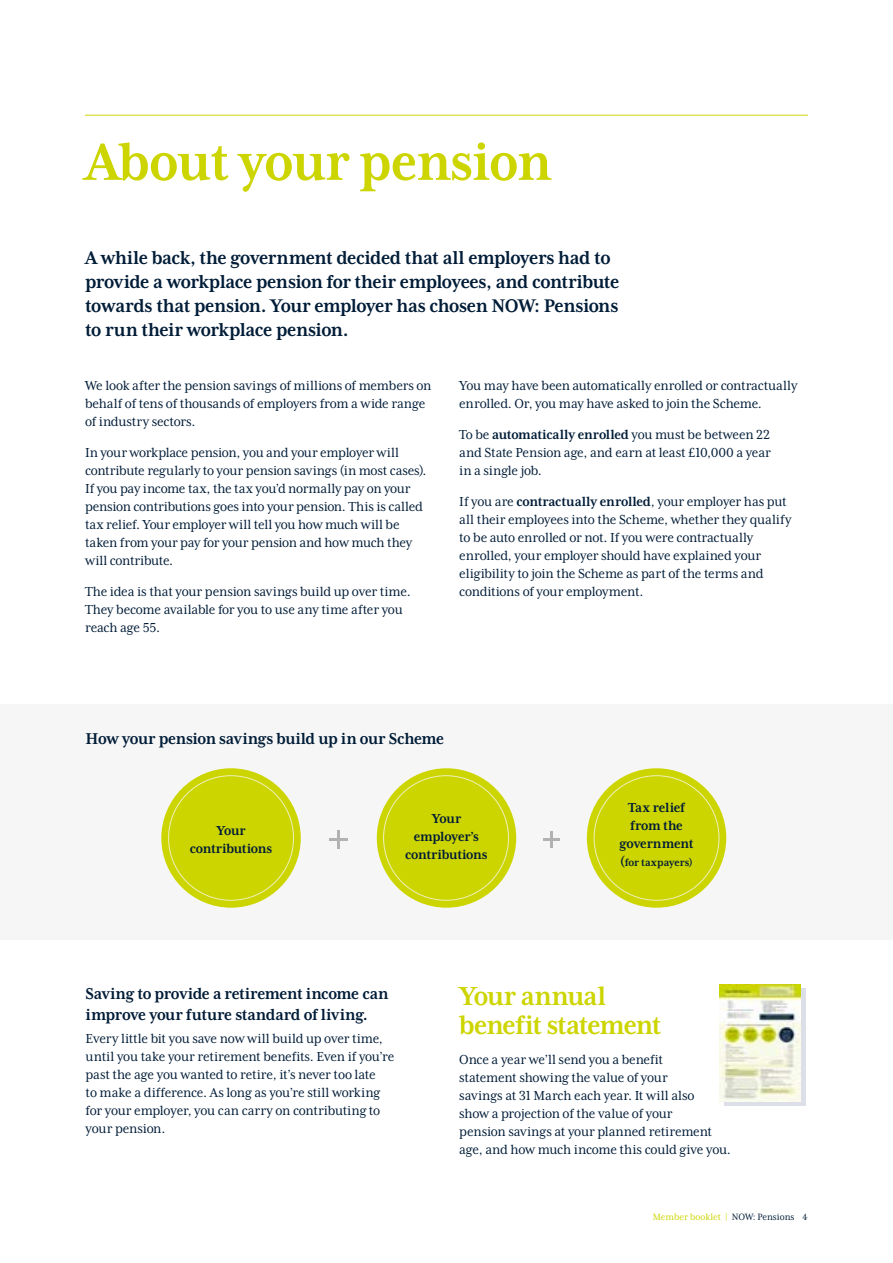
<style>
.page{position:relative;width:893px;height:1263px;background:#fff}
.page>*{position:absolute;margin:0;border:0;box-sizing:border-box;transform-origin:0 0}
.t1{font:700 60px "Mrs Eaves XL Serif Nar OT";letter-spacing:-.02em;color:#cdd500}
.t2{font:700 30px/28.5px "Mrs Eaves XL Serif Nar OT";letter-spacing:-.035em;color:#cdd500}
.t3{font:700 21px/24px "Mrs Eaves XL Serif Nar OT";letter-spacing:-.025em;color:#001c37}
.t4{font:700 18px/21.6px "Mrs Eaves XL Serif Nar OT";letter-spacing:-.02em;color:#001c37}
.t5{font:15px/18px "Mrs Eaves XL Serif Nar OT";letter-spacing:-.015em;color:#001c37}
.t6{font:700 15px/18px "Mrs Eaves XL Serif Nar OT";letter-spacing:-.02em;color:#001c37;text-align:center}
.t7{font:700 12px "Mrs Eaves XL Serif Nar OT";letter-spacing:-.005em;color:#001c37}
.t8{font:10.5px "Mrs Eaves XL Serif Nar OT";color:#cdd500}
.s1{font-weight:700}
.s2{font-size:15px}
.s3{color:#001c37}
</style>
<div class="page">
<hr style="left:85px;top:115px;width:723px;height:1px;background:#cdd500">
<div style="left:0;top:704px;width:893px;height:236px;background:#f6f6f6"></div>
<hr style="left:337px;top:830px;width:3px;height:19px;background:#b3b2b2">
<hr style="left:330px;top:838px;width:18px;height:3px;background:#b3b2b2">
<hr style="left:550px;top:831px;width:3px;height:17px;background:#b3b2b2">
<hr style="left:543px;top:838px;width:16px;height:3px;background:#b3b2b2">
<div style="left:161px;top:768px;width:140px;height:140px;background:#cdd500;border-radius:50%"></div>
<div style="left:377px;top:768px;width:139px;height:140px;background:#cdd500;border-radius:50%"></div>
<div style="left:587px;top:768px;width:139px;height:140px;background:#cdd500;border-radius:50%"></div>
<div style="left:724px;top:989px;width:81px;height:117px;background:#dcdfe8"></div>
<img style="left:719px;top:984px;width:82px;height:117px">
<h1 class="t1" style="left:85px;top:132px;width:468px">About your pension</h1>
<h3 class="t3" style="left:85px;top:246px;width:536px">A while back, the government decided that all employers had to provide a workplace pension for their employees, and contribute towards that pension. Your employer has chosen NOW: Pensions to run their workplace pension.</h3>
<p class="t5" style="left:85px;top:377px;width:348px">We look after the pension savings of millions of members on behalf of tens of thousands of employers from a wide range of industry sectors.</p>
<p class="t5" style="left:85px;top:444px;width:343px">In your workplace pension, you and your employer will contribute regularly to your pension savings (in most cases).<br>If you pay income tax, the tax you’d normally pay on your pension contributions goes into your pension. This is called tax relief. Your employer will tell you how much will be taken from your pay for your pension and how much they will contribute.</p>
<p class="t5" style="left:85px;top:582px;width:327px">The idea is that your pension savings build up over time.<br>They become available for you to use any time after you reach age 55.</p>
<p class="t5" style="left:459px;top:377px;width:340px">You may have been automatically enrolled or contractually enrolled. Or, you may have asked to join the Scheme.</p>
<p class="t5" style="left:459px;top:426px;width:313px;text-align:justify">To be <span class="s1">automatically enrolled</span> you must be between 22 and State Pension age, and earn at least £10,000 a year in a single job.</p>
<p class="t5" style="left:459px;top:492px;width:334px">If you are <span class="s1">contractually enrolled</span>, your employer has put all their employees into the Scheme, whether they qualify to be auto enrolled or not. If you were contractually enrolled, your employer should have explained your eligibility to join the Scheme as part of the terms and conditions of your employment.</p>
<p class="t4" style="left:86px;top:728px;width:360px">How your pension savings build up in our Scheme</p>
<p class="t6" style="left:190px;top:821px;width:84px">Your contributions</p>
<p class="t6" style="left:405px;top:810px;width:84px">Your employer’s contributions</p>
<p class="t6" style="left:619px;top:798px;width:76px">Tax relief from the government</p>
<p class="t7" style="left:620px;top:856px;width:74px"><span class="s2">(</span>for taxpayers)</p>
<p class="t4" style="left:86px;top:982px;width:304px">Saving to provide a retirement income can improve your future standard of living.</p>
<p class="t5" style="left:86px;top:1029px;width:310px">Every little bit you save now will build up over time, until you take your retirement benefits. Even if you’re past the age you wanted to retire, it’s never too late<br>to make a difference. As long as you’re still working for your employer, you can carry on contributing to your pension.</p>
<h2 class="t2" style="left:459px;top:982px;width:204px">Your annual benefit statement</h2>
<p class="t5" style="left:459px;top:1051px;width:273px">Once a year we’ll send you a benefit<br>statement showing the value of your<br>savings at 31 March each year. It will also<br>show a projection of the value of your<br>pension savings at your planned retirement age, and how much income this could give you.</p>
<p class="t8" style="left:653px;top:1212px;width:156px">Member booklet | <span class="s3">NOW: Pensions 4</span></p>
</div>
